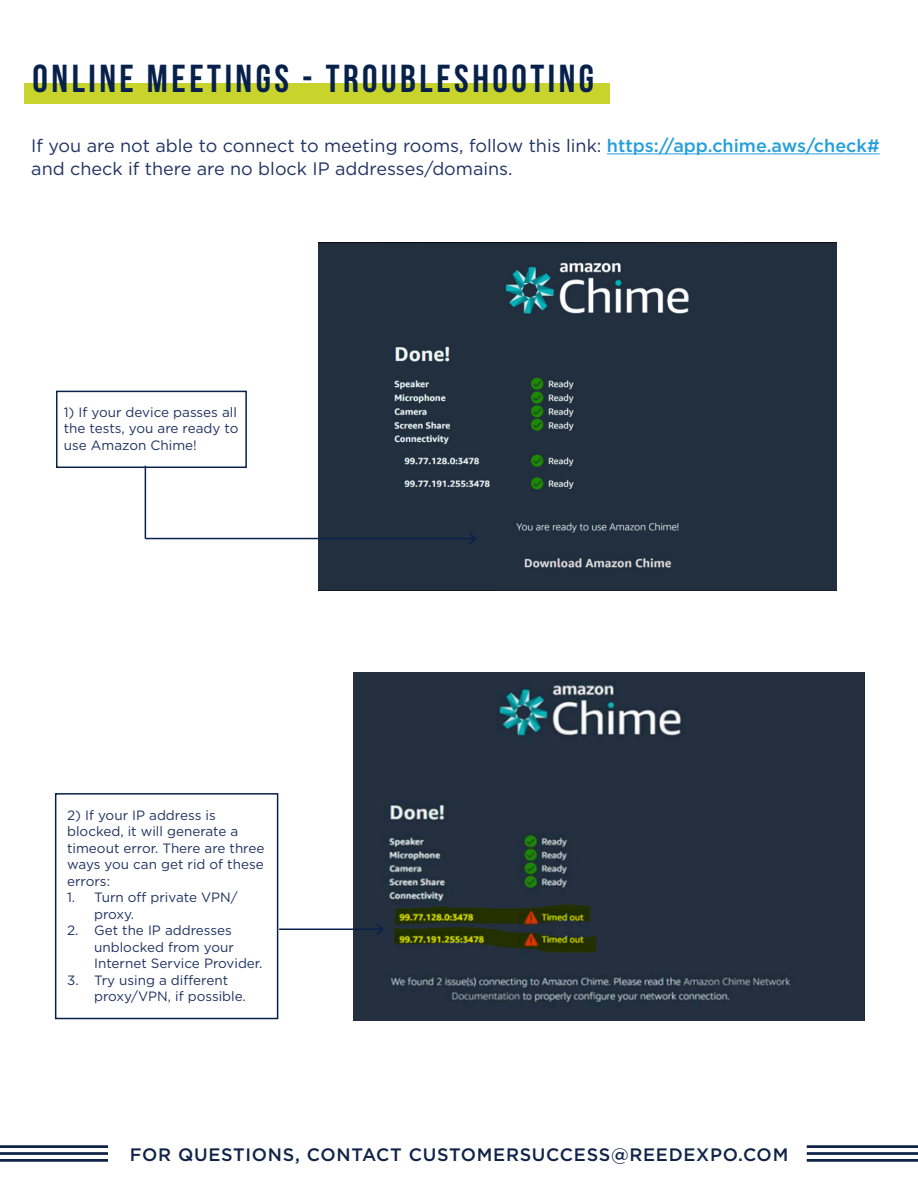
<style>
.page{position:relative;width:918px;height:1188px;background:#fff}
.page>*{position:absolute;margin:0;border:0;box-sizing:border-box;transform-origin:0 0}
.t1{font:700 39px "Bebas Neue";letter-spacing:.09em;color:#07214b}
.PGA_Body{font:18px/22.5px "Gotham";color:#1f3262}
.t2{font:500 18px "Gotham";letter-spacing:.04em;color:#102348}
.PGA_Caption_Body{font:13.5px/16.5px "Gotham";color:#1f3262}
.s1{font-weight:500;color:#249fda}
</style>
<div class="page">
<hr style="left:0;top:1145px;width:108px;height:3px;background:#102348">
<hr style="left:0;top:1152px;width:108px;height:3px;background:#102348">
<hr style="left:0;top:1159px;width:108px;height:3px;background:#102348">
<hr style="left:807px;top:1145px;width:111px;height:3px;background:#102348">
<hr style="left:807px;top:1152px;width:111px;height:3px;background:#102348">
<hr style="left:807px;top:1159px;width:111px;height:3px;background:#102348">
<hr style="left:607px;top:153px;width:273px;height:1px;background:#249fda">
<div style="left:319px;top:243px;width:517px;height:348px;background:#222f3f"></div>
<img style="left:354px;top:672px;width:511px;height:348px">
<div style="left:55px;top:793px;width:223px;height:226px;border:2px solid #07214b"></div>
<div style="left:56px;top:391px;width:191px;height:77px;border:2px solid #07214b"></div>
<hr style="left:279px;top:928px;width:104px;height:2px;background:#07214b">
<svg style="left:375px;top:922px;width:10px;height:15px"></svg>
<hr style="left:145px;top:538px;width:330px;height:1px;background:#07214b">
<svg style="left:467px;top:531px;width:11px;height:15px"></svg>
<hr style="left:145px;top:466px;width:1px;height:73px;background:#07214b">
<div style="left:24px;top:83px;width:586px;height:20px;background:#c8d32c"></div>
<p class="t1" style="left:33px;top:58px;width:563px">ONLINE MEETINGS - TROUBLESHOOTING</p>
<p class="PGA_Body" style="left:31px;top:134px;width:850px">If you are not able to connect to meeting rooms, follow this link: <span class="s1">https://app.chime.aws/check# </span>and check if there are no block IP addresses/domains.</p>
<p class="PGA_Caption_Body" style="left:64px;top:403px;width:176px;text-align:justify">1) If your device passes all the tests, you are ready to use Amazon Chime!</p>
<p class="PGA_Caption_Body" style="left:67px;top:806px;width:199px">2) If your IP address is blocked, it will generate a timeout error. There are three ways you can get rid of these errors:</p>
<p class="PGA_Caption_Body" style="left:94px;top:889px;width:145px;text-indent:-27px">1. Turn off private VPN/ proxy.</p>
<p class="PGA_Caption_Body" style="left:94px;top:922px;width:170px;text-indent:-27px">2. Get the IP addresses unblocked from your<br>Internet Service Provider.</p>
<p class="PGA_Caption_Body" style="left:94px;top:971px;width:153px;text-indent:-27px">3. Try using a different proxy/VPN, if possible.</p>
<h2 class="t2" style="left:130px;top:1143px;width:660px">FOR QUESTIONS, CONTACT CUSTOMERSUCCESS@REEDEXPO.COM</h2>
</div>
